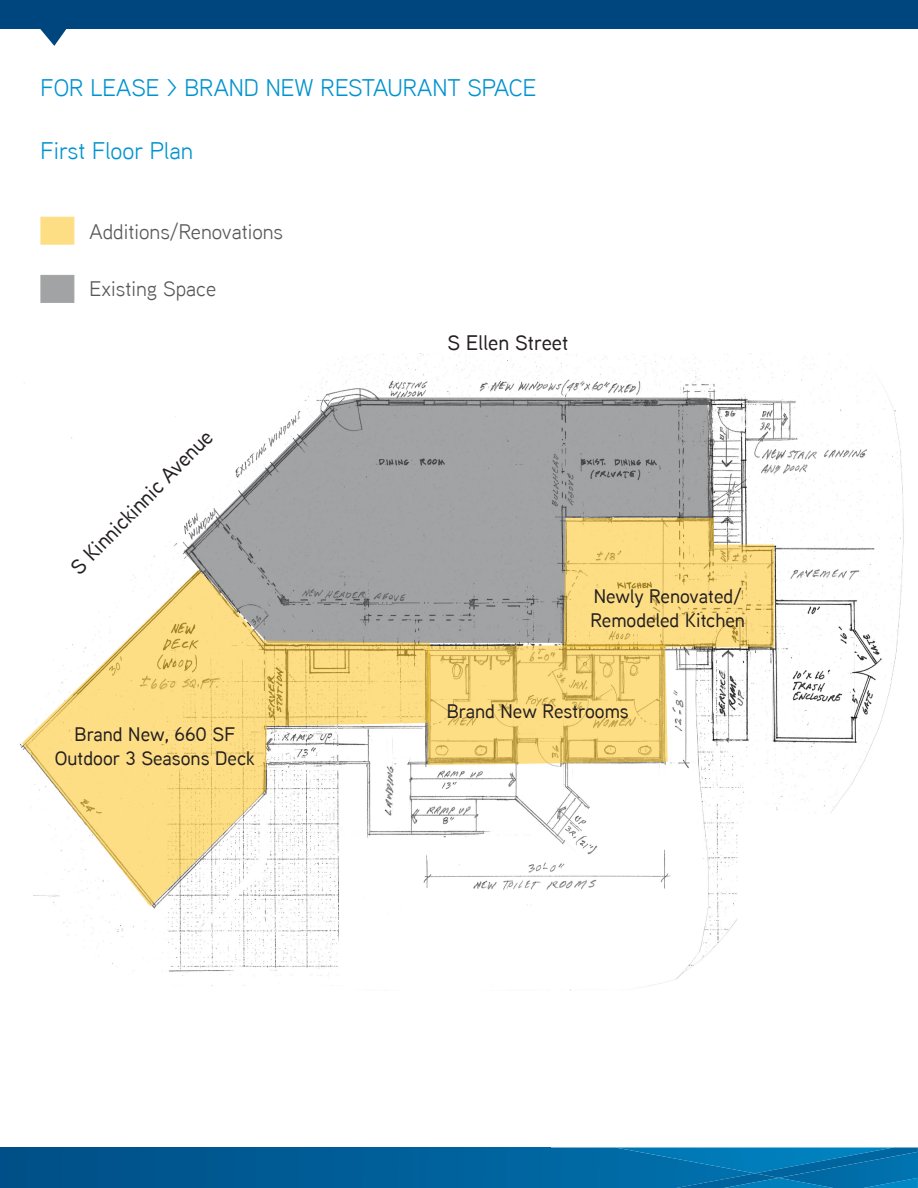
<style>
.page{position:relative;width:918px;height:1188px;background:#fff}
.page>*{position:absolute;margin:0;border:0;box-sizing:border-box;transform-origin:0 0}
.subheads{font:24px "Aaux Next";color:#0093d0}
.subheads-2{font:21px "Aaux Next";color:#57585a}
.subheads-3{font:500 21px "Aaux Next";color:#231f20}
.subheads-4{font:500 19.5px "Aaux Next";color:#231f20}
</style>
<div class="page">
<img style="left:0;top:1147px;width:755px;height:41px">
<img style="left:615px;top:1148px;width:140px;height:25px">
<img style="left:833px;top:1178px;width:85px;height:10px">
<img style="left:755px;top:1147px;width:163px;height:31px">
<img style="left:597px;top:1178px;width:79px;height:10px">
<img style="left:779px;top:1178px;width:54px;height:10px">
<img style="left:505px;top:1173px;width:92px;height:15px">
<img style="left:676px;top:1173px;width:103px;height:15px">
<svg style="left:0;top:0;width:918px;height:46px"></svg>
<img style="left:63px;top:353px;width:841px;height:637px">
<svg style="left:40px;top:274px;width:237px;height:85px"></svg>
<svg style="left:63px;top:359px;width:245px;height:209px"></svg>
<svg style="left:737px;top:813px;width:167px;height:122px"></svg>
<svg style="left:182px;top:396px;width:531px;height:172px"></svg>
<svg style="left:20px;top:568px;width:411px;height:340px"></svg>
<svg style="left:426px;top:516px;width:350px;height:251px;background:#e0cc96"></svg>
<div style="left:41px;top:217px;width:33px;height:28px;background:#fede85"></div>
<div style="left:41px;top:275px;width:33px;height:28px;background:#a2a3a4"></div>
<p class="subheads" style="left:40px;top:72px;width:498px">FOR LEASE &gt; BRAND NEW RESTAURANT SPACE</p>
<p class="subheads" style="left:40px;top:135px;width:154px">First Floor Plan</p>
<p class="subheads-2" style="left:90px;top:217px;width:195px">Additions/Renovations</p>
<p class="subheads-2" style="left:90px;top:275px;width:128px">Existing Space</p>
<p class="subheads-3" style="left:64px;top:561px;width:194px;rotate:-46deg">S Kinnickinnic Avenue</p>
<p class="subheads-4" style="left:75px;top:721px;width:162px">Brand New, 660 SF</p>
<p class="subheads-4" style="left:55px;top:745px;width:202px">Outdoor 3 Seasons Deck</p>
<p class="subheads-3" style="left:448px;top:329px;width:122px">S Ellen Street</p>
<p class="subheads-4" style="left:594px;top:583px;width:150px">Newly Renovated/</p>
<p class="subheads-4" style="left:590px;top:607px;width:156px">Remodeled Kitchen</p>
<p class="subheads-4" style="left:447px;top:698px;width:183px">Brand New Restrooms</p>
</div>
